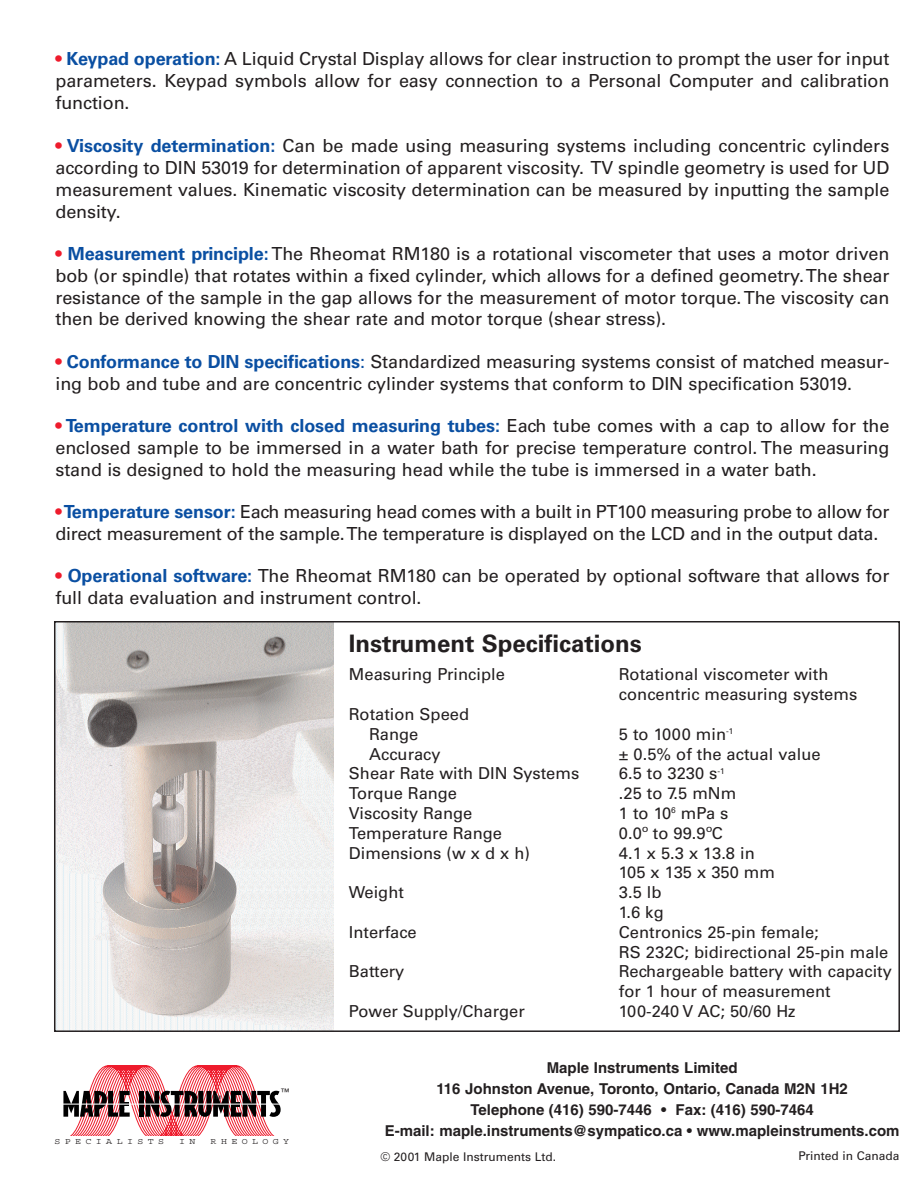
<style>
.page{position:relative;width:918px;height:1188px;background:#fff}
.page>*{position:absolute;margin:0;border:0;box-sizing:border-box;transform-origin:0 0}
.t1{font:700 24px "Univers";color:#231f20}
.t2{font:18px/21.8px "Univers";letter-spacing:-.005em;color:#231f20;text-align:justify}
.t3{font:16.5px/19.8px "Univers";color:#231f20}
.t4{font:700 15px/21px "Helvetica";color:#231f20;text-align:center}
.t5{font:12px "Univers";color:#231f20}
.t6{font:9px "Helvetica";color:#231f20}
.t7{font:8.7px "Courier";letter-spacing:.445em;color:#231f20;scale:1.15 1}
.s1{font-weight:700;color:#ee1b2c}
.s2{font-weight:700;color:#0a4fa2}
.s3{color:#0a4fa2}
</style>
<div class="page">
<img style="left:57px;top:624px;width:276px;height:405px">
<svg style="left:63px;top:1065px;width:218px;height:71px"></svg>
<hr style="left:61px;top:1104px;width:223px;height:1px;background:#fff">
<div style="left:54px;top:621px;width:846px;height:411px;border:2px solid #231f20"></div>
<p class="t2" style="left:55px;top:50px;width:836px"><span class="s1">•</span> <span class="s2">Keypad operation:</span> A Liquid Crystal Display allows for clear instruction to prompt the user for input parameters. Keypad symbols allow for easy connection to a Personal Computer and calibration function.</p>
<p class="t2" style="left:55px;top:137px;width:836px"><span class="s1">•</span> <span class="s2">Viscosity determination:</span> Can be made using measuring systems including concentric cylinders according to DIN 53019 for determination of apparent viscosity. TV spindle geometry is used for UD measurement values. Kinematic viscosity determination can be measured by inputting the sample density.</p>
<p class="t2" style="left:55px;top:245px;width:836px"><span class="s1">•</span> <span class="s2">Measurement principle:</span> The Rheomat RM180 is a rotational viscometer that uses a motor driven bob (or spindle) that rotates within a fixed cylinder, which allows for a defined geometry. The shear resistance of the sample in the gap allows for the measurement of motor torque. The viscosity can then be derived knowing the shear rate and motor torque (shear stress).</p>
<p class="t2" style="left:55px;top:352px;width:835px"><span class="s1">•</span> <span class="s2">Conformance to DIN specifications</span><span class="s3">:</span> Standardized measuring systems consist of matched measur&shy;ing bob and tube and are concentric cylinder systems that conform to DIN specification 53019.</p>
<p class="t2" style="left:55px;top:416px;width:836px"><span class="s1">•</span> <span class="s2">Temperature control with closed measuring tubes:</span> Each tube comes with a cap to allow for the enclosed sample to be immersed in a water bath for precise temperature control. The measuring stand is designed to hold the measuring head while the tube is immersed in a water bath.</p>
<p class="t2" style="left:55px;top:502px;width:836px"><span class="s1">•</span> <span class="s2">Temperature sensor:</span> Each measuring head comes with a built in PT100 measuring probe to allow for direct measurement of the sample. The temperature is displayed on the LCD and in the output data.</p>
<p class="t2" style="left:55px;top:567px;width:836px"><span class="s1">•</span> <span class="s2">Operational software:</span> The Rheomat RM180 can be operated by optional software that allows for full data evaluation and instrument control.</p>
<h1 class="t1" style="left:349px;top:634px;width:295px">Instrument Specifications</h1>
<p class="t3" style="left:349px;top:666px;width:157px">Measuring Principle</p>
<p class="t3" style="left:619px;top:666px;width:240px">Rotational viscometer with concentric measuring systems</p>
<p class="t3" style="left:369px;top:706px;width:101px;text-indent:-20px">Rotation Speed<br>Range</p>
<p class="t3" style="left:619px;top:726px;width:116px">5 to 1000 min<sup>-1</sup></p>
<p class="t6" style="left:212px;top:1096px;width:10px">™</p>
<p class="t6" style="left:281px;top:1088px;width:10px">™</p>
<p class="t7" style="left:54px;top:1139px;width:97px">SPECIALISTS</p>
<p class="t7" style="left:179px;top:1139px;width:16px">I N</p>
<p class="t7" style="left:211px;top:1139px;width:70px">RHEOLOGY</p>
<p class="t3" style="left:369px;top:745px;width:73px">Accuracy</p>
<p class="t3" style="left:619px;top:745px;width:203px">± 0.5% of the actual value</p>
<p class="t3" style="left:349px;top:765px;width:232px">Shear Rate with DIN Systems</p>
<p class="t3" style="left:619px;top:765px;width:107px">6.5 to 3230 s<sup>-1</sup></p>
<p class="t3" style="left:349px;top:785px;width:110px">Torque Range</p>
<p class="t3" style="left:619px;top:785px;width:119px">.25 to 7.5 mNm</p>
<p class="t3" style="left:349px;top:805px;width:125px">Viscosity Range</p>
<p class="t3" style="left:619px;top:805px;width:111px">1 to 10<sup>6</sup> mPa s</p>
<p class="t3" style="left:349px;top:825px;width:155px">Temperature Range</p>
<p class="t3" style="left:619px;top:825px;width:105px">0.0º to 99.9ºC</p>
<p class="t3" style="left:349px;top:844px;width:182px">Dimensions (w x d x h)</p>
<p class="t3" style="left:619px;top:844px;width:158px">4.1 x 5.3 x 13.8 in<br>105 x 135 x 350 mm</p>
<p class="t3" style="left:349px;top:884px;width:56px">Weight</p>
<p class="t3" style="left:619px;top:884px;width:46px">3.5 lb<br>1.6 kg</p>
<p class="t3" style="left:349px;top:924px;width:69px">Interface</p>
<p class="t3" style="left:619px;top:924px;width:271px">Centronics 25-pin female;<br>RS 232C; bidirectional 25-pin male</p>
<p class="t3" style="left:349px;top:963px;width:57px">Battery</p>
<p class="t3" style="left:619px;top:963px;width:275px">Rechargeable battery with capacity for 1 hour of measurement</p>
<p class="t3" style="left:349px;top:1003px;width:177px">Power Supply/Charger</p>
<p class="t3" style="left:619px;top:1003px;width:178px">100-240 V AC; 50/60 Hz</p>
<p class="t4" style="left:385px;top:1059px;width:516px">Maple Instruments Limited<br>116 Johnston Avenue, Toronto, Ontario, Canada M2N 1H2<br>Telephone (416) 590-7446 • Fax: (416) 590-7464<br>E-mail: maple.instruments@sympatico.ca • www.mapleinstruments.com</p>
<p class="t5" style="left:798px;top:1152px;width:103px">Printed in Canada</p>
<p class="t5" style="left:381px;top:1152px;width:177px">© 2001 Maple Instruments Ltd.</p>
</div>
